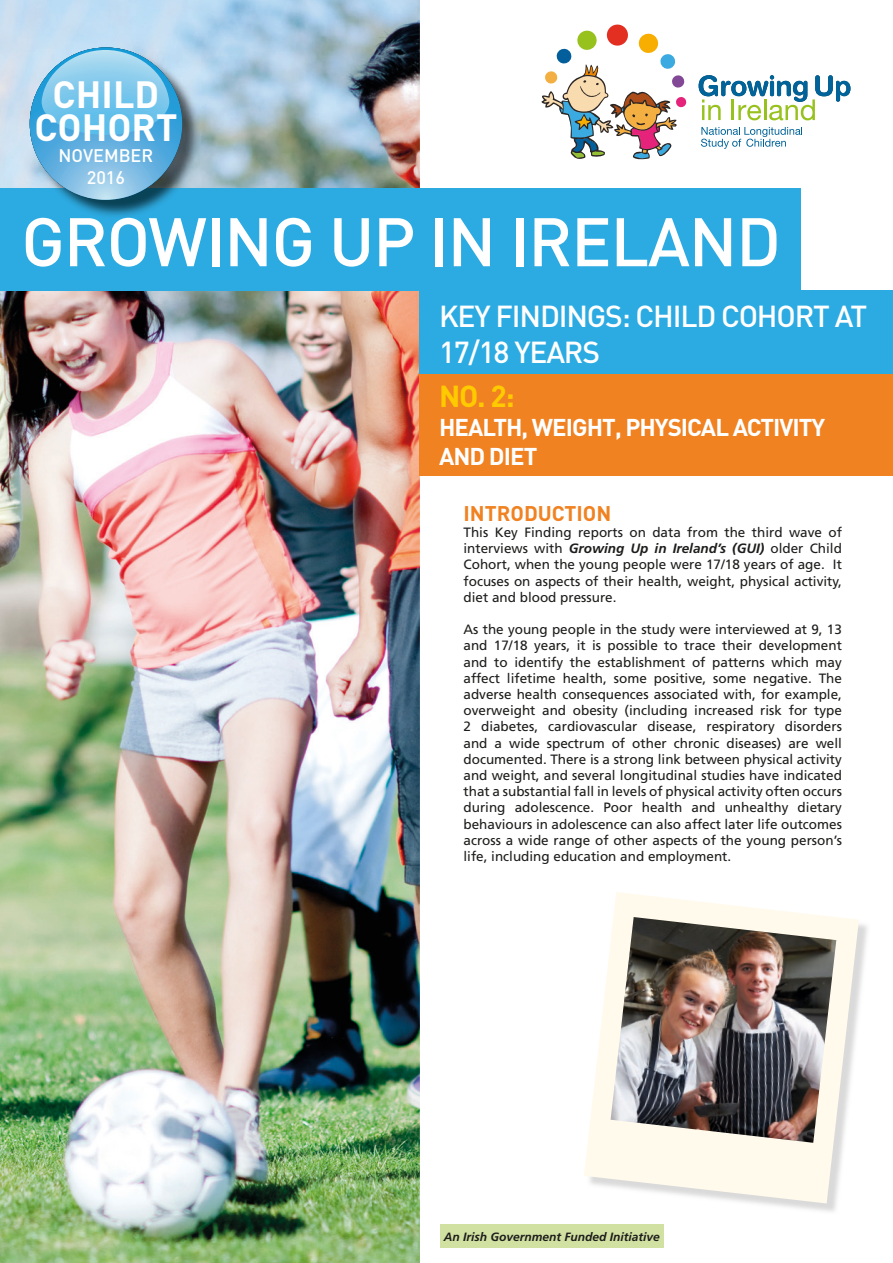
<style>
.page{position:relative;width:893px;height:1263px;background:#fff}
.page>*{position:absolute;margin:0;border:0;box-sizing:border-box;transform-origin:0 0}
.t1{font:500 67.5px "DIN";letter-spacing:-.02em;color:#fff}
.t2{font:700 37.5px/33px "DIN";color:#fff;text-align:center}
.t3{font:500 30px/36px "DIN";letter-spacing:-.04em;color:#fff}
.t4{font:700 30px "DIN";color:#ffcb00}
.t5{font:700 24px/28.8px "DIN";letter-spacing:-.04em;color:#fff}
.t6{font:700 21px "DIN";color:#f08222}
.t7{font:500 18px/21.6px "DIN";color:#fff;text-align:center}
.t8{font:13.5px/16.2px "Frutiger";color:#1d1d1b;text-align:justify}
.t9{font:italic 700 12px "Frutiger";color:#1d1d1b}
.s1{font-weight:700;font-style:italic}
</style>
<div class="page">
<img style="left:0;top:0;width:420px;height:1263px">
<div style="left:420px;top:337px;width:473px;height:138px;background:#f08222"></div>
<div style="left:0;top:188px;width:801px;height:103px;background:#2cabe2"></div>
<img style="left:69px;top:50px;width:132px;height:166px">
<svg style="left:30px;top:47px;width:152px;height:153px;background:#73b9de"></svg>
<svg style="left:701px;top:127px;width:101px;height:22px"></svg>
<svg style="left:699px;top:75px;width:151px;height:45px"></svg>
<svg style="left:541px;top:24px;width:146px;height:136px"></svg>
<div style="left:440px;top:1225px;width:223px;height:23px;background:#d1e1a2"></div>
<div style="left:420px;top:291px;width:473px;height:83px;background:#2cabe2"></div>
<svg style="left:584px;top:892px;width:275px;height:311px;fill:#fffaec"></svg>
<img style="left:611px;top:917px;width:225px;height:226px">
<h2 class="t2" style="left:34px;top:76px;width:145px">CHILD<br>COHORT</h2>
<h3 class="t7" style="left:59px;top:144px;width:96px">NOVEMBER<br>2016</h3>
<h1 class="t1" style="left:21px;top:199px;width:761px">GROWING UP IN IRELAND</h1>
<h3 class="t3" style="left:439px;top:297px;width:430px">KEY FINDINGS: CHILD COHORT AT<br>17/18 YEARS</h3>
<h3 class="t4" style="left:439px;top:377px;width:77px">NO. 2:</h3>
<h3 class="t5" style="left:439px;top:412px;width:388px">HEALTH, WEIGHT, PHYSICAL ACTIVITY<br>AND DIET</h3>
<h3 class="t6" style="left:463px;top:499px;width:149px">INTRODUCTION</h3>
<p class="t8" style="left:463px;top:524px;width:380px">This Key Finding reports on data from the third wave of interviews with <span class="s1">Growing Up in Ireland’s (GUI)</span> older Child Cohort, when the young people were 17/18 years of age. It focuses on aspects of their health, weight, physical activity, diet and blood pressure.</p>
<p class="t8" style="left:463px;top:621px;width:380px">As the young people in the study were interviewed at 9, 13 and 17/18 years, it is possible to trace their development and to identify the establishment of patterns which may affect lifetime health, some positive, some negative. The adverse health consequences associated with, for example, overweight and obesity (including increased risk for type 2 diabetes, cardiovascular disease, respiratory disorders and a wide spectrum of other chronic diseases) are well documented. There is a strong link between physical activity and weight, and several longitudinal studies have indicated that a substantial fall in levels of physical activity often occurs during adolescence. Poor health and unhealthy dietary behaviours in adolescence can also affect later life outcomes across a wide range of other aspects of the young person’s life, including education and employment.</p>
<p class="t9" style="left:444px;top:1229px;width:218px">An Irish Government Funded Initiative</p>
</div>
